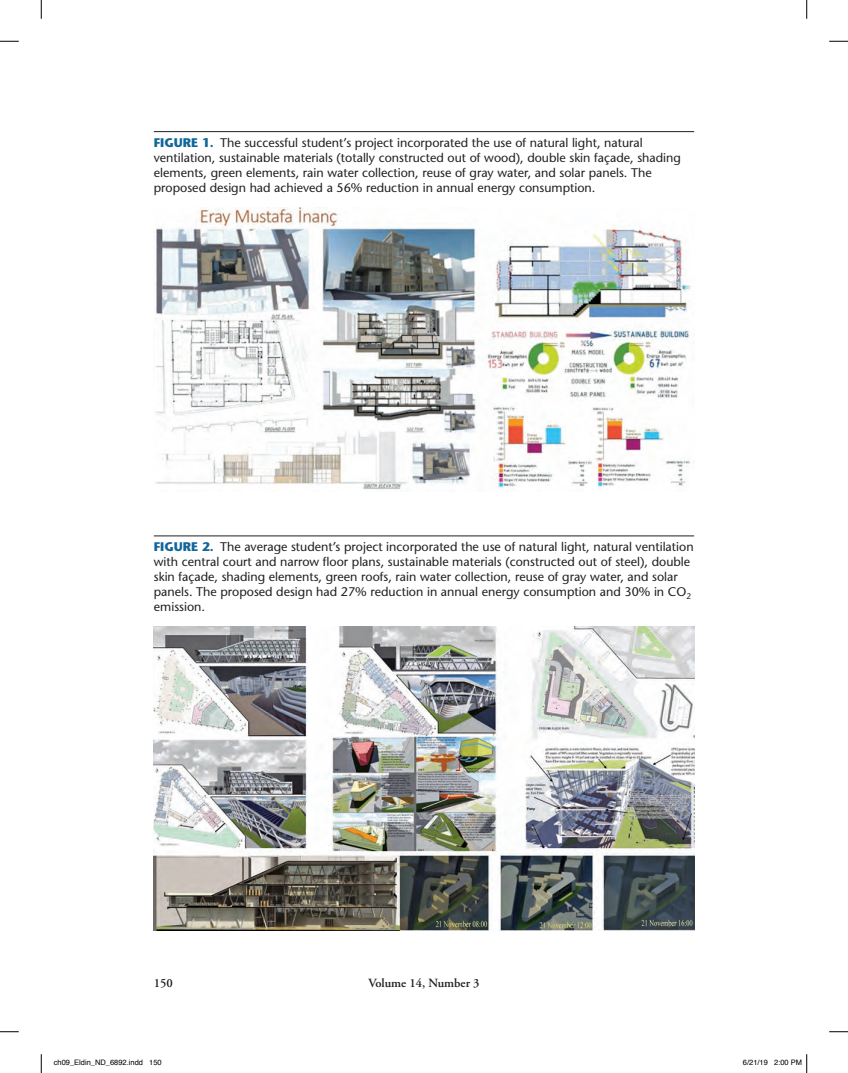
<style>
.page{position:relative;width:848px;height:1073px;background:#fff}
.page>*{position:absolute;margin:0;border:0;box-sizing:border-box;transform-origin:0 0}
.t1{font:12.5px/15px "Stone Sans";color:#231f20}
.t2{font:600 12.5px "Adobe Garamond Pro";color:#231f20}
.t3{font:7.5px "Helvetica";color:#000}
.s1{font-weight:700;color:#11679a}
</style>
<div class="page">
<hr style="left:154px;top:131px;width:540px;height:1px;background:#231f20">
<hr style="left:154px;top:535px;width:540px;height:1px;background:#231f20">
<img style="left:155px;top:207px;width:539px;height:283px">
<img style="left:154px;top:626px;width:540px;height:304px">
<svg style="left:0;top:41px;width:19px;height:1px"></svg>
<svg style="left:829px;top:41px;width:19px;height:1px"></svg>
<svg style="left:0;top:1031px;width:19px;height:1px"></svg>
<svg style="left:829px;top:1031px;width:19px;height:1px"></svg>
<svg style="left:41px;top:0;width:1px;height:19px"></svg>
<svg style="left:41px;top:1054px;width:1px;height:18px"></svg>
<svg style="left:806px;top:0;width:1px;height:19px"></svg>
<svg style="left:806px;top:1054px;width:1px;height:18px"></svg>
<p class="t1" style="left:154px;top:135px;width:528px"><span class="s1">FIGURE 1.</span> The successful student’s project incorporated the use of natural light, natural ventilation, sustainable materials (totally constructed out of wood), double skin façade, shading elements, green elements, rain water collection, reuse of gray water, and solar panels. The proposed design had achieved a 56% reduction in annual energy consumption.</p>
<p class="t1" style="left:154px;top:539px;width:541px"><span class="s1">FIGURE 2.</span> The average student’s project incorporated the use of natural light, natural ventilation with central court and narrow floor plans, sustainable materials (constructed out of steel), double skin façade, shading elements, green roofs, rain water collection, reuse of gray water, and solar panels. The proposed design had 27% reduction in annual energy consumption and 30% in CO<sub>2 </sub>emission.</p>
<p class="t2" style="left:154px;top:975px;width:21px">150</p>
<p class="t2" style="left:368px;top:975px;width:113px">Volume 14, Number 3</p>
<p class="t3" style="left:54px;top:1057px;width:109px">ch09_Eldin_ND_6892.indd 150</p>
<p class="t3" style="left:742px;top:1057px;width:61px">6/21/19 2:00 PM</p>
</div>
